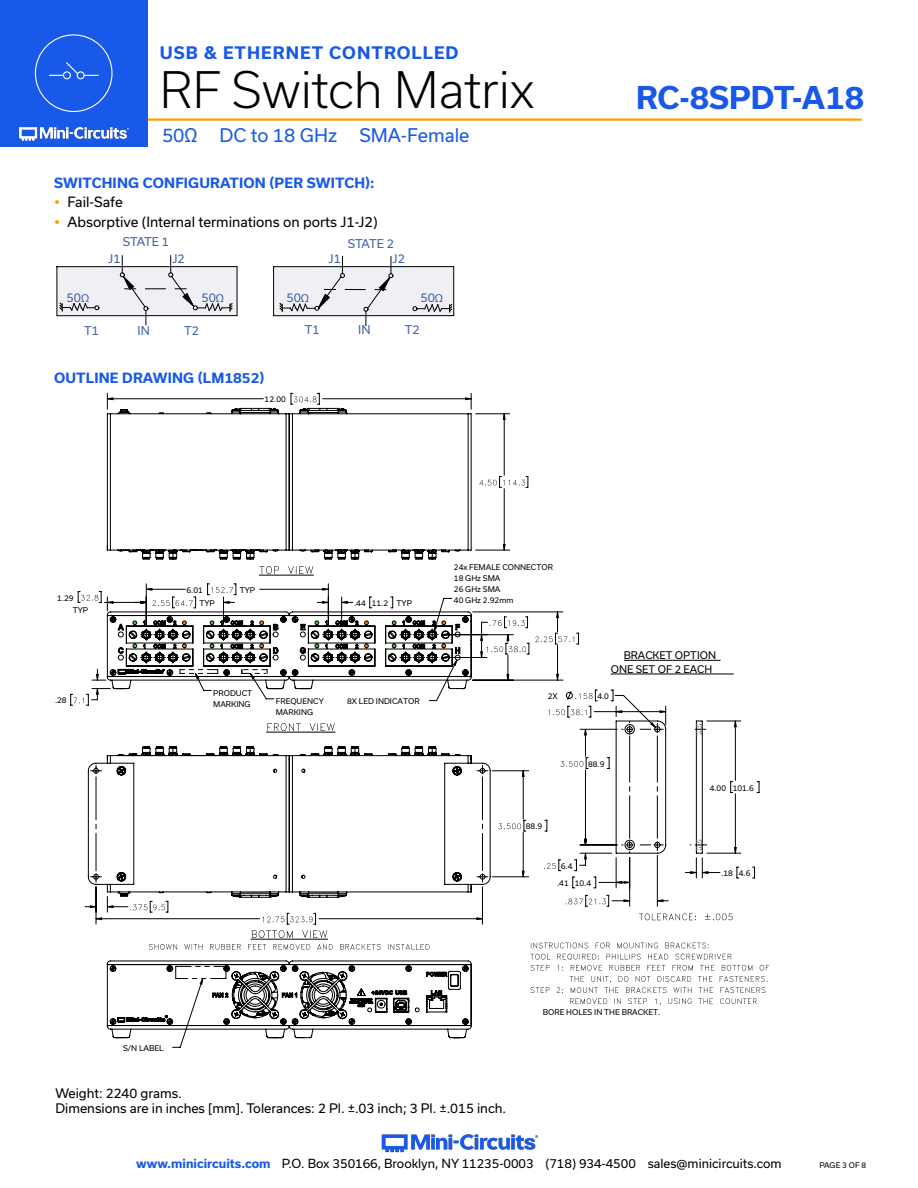
<style>
.page{position:relative;width:918px;height:1188px;background:#fff}
.page>*{position:absolute;margin:0;border:0;box-sizing:border-box;transform-origin:0 0}
.t1{font:300 48px "Usual";color:#000}
.t2{font:700 30px "Usual";color:#1859ea}
.t3{font:18px "Usual";color:#1859ea}
.t4{font:700 16.5px "Usual";letter-spacing:.065em;color:#1859ea}
.Blue_Headers{font:700 13.5px "Usual";letter-spacing:.015em;color:#1859ea}
.t5{font:13.5px "Usual";color:#000}
.t6{font:12.6px/15.1px "Usual";color:#000}
.t7{font:12px "Usual";color:#000}
.t8{font:11.55px "Usual";letter-spacing:-.005em;color:#3f61ad}
.t9{font:10.05px/13.6px "Usual";color:#000}
.t10{font:7.5px/11.1px "Usual";color:#000}
.s1{font-family:"Myriad Pro"}
.s2{font-weight:700;color:#1859ea}
</style>
<div class="page">
<hr style="left:129px;top:118px;width:733px;height:3px;background:#ffa300">
<div style="left:0;top:0;width:147px;height:147px;background:#1859ea"></div>
<hr style="left:917px;top:0;width:1px;height:147px;background:#1859ea">
<img style="left:19px;top:126px;width:110px;height:15px">
<img style="left:381px;top:1134px;width:158px;height:19px">
<div style="left:35px;top:34px;width:78px;height:78px;border:1px solid #fff;border-radius:50%"></div>
<div style="left:63px;top:71px;width:8px;height:8px;border:1px solid #fff;border-radius:50%"></div>
<div style="left:77px;top:71px;width:8px;height:8px;border:1px solid #fff;border-radius:50%"></div>
<svg style="left:49px;top:62px;width:50px;height:14px"></svg>
<hr style="left:624px;top:660px;width:97px;height:1px;background:#000">
<hr style="left:611px;top:674px;width:123px;height:1px;background:#000">
<svg style="left:639px;top:914px;width:94px;height:6px"></svg>
<svg style="left:531px;top:943px;width:178px;height:5px"></svg>
<svg style="left:530px;top:954px;width:239px;height:51px"></svg>
<svg style="left:70px;top:591px;width:509px;height:115px"></svg>
<svg style="left:558px;top:689px;width:202px;height:218px"></svg>
<svg style="left:525px;top:591px;width:33px;height:103px"></svg>
<hr style="left:251px;top:939px;width:77px;height:1px;background:#000">
<svg style="left:149px;top:944px;width:281px;height:6px"></svg>
<svg style="left:291px;top:393px;width:29px;height:5px"></svg>
<svg style="left:524px;top:476px;width:5px;height:12px"></svg>
<svg style="left:252px;top:920px;width:75px;height:18px"></svg>
<hr style="left:96px;top:887px;width:1px;height:37px;background:#000">
<hr style="left:482px;top:887px;width:1px;height:37px;background:#000">
<svg style="left:524px;top:820px;width:2px;height:12px"></svg>
<hr style="left:492px;top:770px;width:37px;height:1px;background:#000">
<hr style="left:492px;top:876px;width:37px;height:1px;background:#000">
<svg style="left:85px;top:770px;width:5px;height:138px"></svg>
<svg style="left:90px;top:398px;width:434px;height:522px"></svg>
<svg style="left:544px;top:710px;width:193px;height:194px"></svg>
<svg style="left:107px;top:587px;width:365px;height:114px"></svg>
<svg style="left:107px;top:408px;width:365px;height:152px"></svg>
<svg style="left:88px;top:746px;width:403px;height:152px"></svg>
<svg style="left:107px;top:960px;width:365px;height:88px"></svg>
<svg style="left:56px;top:256px;width:181px;height:69px"></svg>
<svg style="left:273px;top:256px;width:181px;height:70px"></svg>
<h3 class="t4" style="left:160px;top:43px;width:300px">USB &amp; ETHERNET CONTROLLED</h3>
<h1 class="t1" style="left:160px;top:62px;width:376px">RF Switch Matrix</h1>
<h3 class="t3" style="left:162px;top:125px;width:309px">50Ω DC to 18 GHz SMA-Female</h3>
<p class="Blue_Headers" style="left:54px;top:175px;width:322px">SWITCHING CONFIGURATION (PER SWITCH):</p>
<p class="t5" style="left:68px;top:195px;width:57px">Fail-Safe</p>
<p class="t5" style="left:68px;top:214px;width:312px">Absorptive (Internal terminations on ports J1-J2)</p>
<p class="t8" style="left:123px;top:235px;width:48px">STATE 1</p>
<p class="t8" style="left:108px;top:252px;width:14px">J1</p>
<p class="t8" style="left:172px;top:252px;width:14px">J2</p>
<p class="t8" style="left:348px;top:237px;width:48px">STATE 2</p>
<p class="t8" style="left:329px;top:252px;width:14px">J1</p>
<p class="t8" style="left:393px;top:252px;width:14px">J2</p>
<p class="t8" style="left:67px;top:291px;width:24px">50<span class="s1">Ω</span></p>
<p class="t8" style="left:201px;top:291px;width:24px">50<span class="s1">Ω</span></p>
<p class="t8" style="left:286px;top:291px;width:24px">50<span class="s1">Ω</span></p>
<p class="t8" style="left:420px;top:291px;width:24px">50<span class="s1">Ω</span></p>
<p class="t8" style="left:84px;top:324px;width:16px">T1</p>
<p class="t8" style="left:138px;top:324px;width:14px">IN</p>
<p class="t8" style="left:184px;top:324px;width:16px">T2</p>
<p class="Blue_Headers" style="left:54px;top:370px;width:212px">OUTLINE DRAWING (LM1852)</p>
<p class="t10" style="left:265px;top:394px;width:23px">12.00</p>
<p class="t8" style="left:305px;top:323px;width:16px">T1</p>
<p class="t8" style="left:358px;top:323px;width:14px">IN</p>
<p class="t8" style="left:405px;top:323px;width:16px">T2</p>
<h2 class="t2" style="left:636px;top:80px;width:230px">RC-8SPDT-A18</h2>
<p class="t10" style="left:187px;top:584px;width:18px">6.01</p>
<p class="t10" style="left:240px;top:584px;width:17px">TYP</p>
<p class="t10" style="left:73px;top:592px;width:17px;line-height:12.1px;text-indent:-16px">1.29<br>TYP</p>
<p class="t10" style="left:199px;top:598px;width:17px">TYP</p>
<p class="t10" style="left:354px;top:598px;width:59px">.44 11.2 TYP</p>
<p class="t10" style="left:454px;top:562px;width:101px">24x FEMALE CONNECTOR<br>18 GHz SMA<br>26 GHz SMA<br>40 GHz 2.92mm</p>
<p class="t9" style="left:611px;top:648px;width:107px;text-indent:13px">BRACKET OPTION<br>ONE SET OF 2 EACH</p>
<p class="t10" style="left:55px;top:695px;width:13px">.28</p>
<p class="t10" style="left:213px;top:687px;width:41px">PRODUCT<br>MARKING</p>
<p class="t10" style="left:276px;top:695px;width:50px">FREQUENCY</p>
<p class="t10" style="left:347px;top:695px;width:74px">8X LED INDICATOR</p>
<p class="t10" style="left:276px;top:707px;width:39px">MARKING</p>
<p class="t10" style="left:548px;top:691px;width:11px">2X</p>
<p class="t10" style="left:597px;top:691px;width:13px">4.0</p>
<p class="t10" style="left:588px;top:758px;width:18px">88.9</p>
<p class="t10" style="left:710px;top:782px;width:46px">4.00 101.6</p>
<p class="t10" style="left:526px;top:821px;width:18px">88.9</p>
<p class="t10" style="left:561px;top:860px;width:13px">6.4</p>
<p class="t10" style="left:557px;top:878px;width:36px">.41 10.4</p>
<p class="t10" style="left:721px;top:868px;width:31px">.18 4.6</p>
<p class="t10" style="left:543px;top:1007px;width:119px">BORE HOLES IN THE BRACKET.</p>
<p class="t10" style="left:123px;top:1042px;width:42px">S/N LABEL</p>
<p class="t6" style="left:55px;top:1086px;width:452px">Weight: 2240 grams.<br>Dimensions are in inches [mm]. Tolerances: 2 Pl. ±.03 inch; 3 Pl. ±.015 inch.</p>
<h3 class="t7" style="left:136px;top:1157px;width:647px"><span class="s2">www.minicircuits.com</span> P.O. Box 350166, Brooklyn, NY 11235-0003 (718) 934-4500 sales@minicircuits.com</h3>
<p class="t10" style="left:819px;top:1160px;width:48px">PAGE 3 OF 8</p>
</div>
